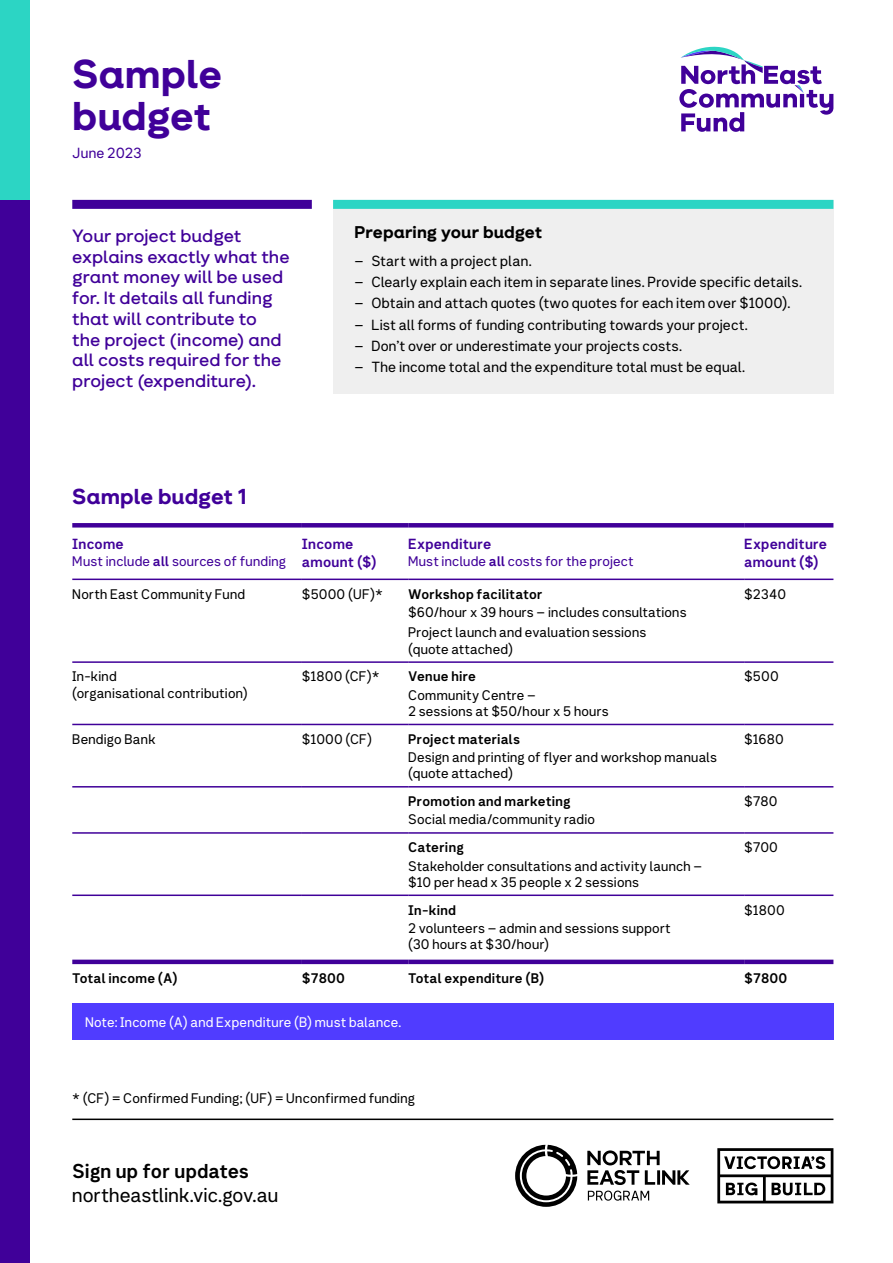
<style>
.page{position:relative;width:893px;height:1263px;background:#fff}
.page>*{position:absolute;margin:0;border:0;box-sizing:border-box;transform-origin:0 0}
.t1{font:800 39px/42px "Network Neo";letter-spacing:-.005em;color:#400099}
.t2{font:800 21px "Network Neo";color:#400099}
.t3{font:19.5px "Network Sans 2019 Regular";color:#000}
.t4{font:19.5px "Network Sans 2019 Bold";letter-spacing:-.005em;color:#000}
.t5{font:500 17.25px/20.7px "Network Neo";color:#400099}
.t6{font:800 16.5px "Network Neo";color:#000}
.t7{font:14.25px "Network Sans 2019 Regular";letter-spacing:.01em;color:#000}
.t8{font:14.25px/17.1px "Network Sans 2019 Bold";letter-spacing:.015em;color:#400099}
.t9{font:14.25px "Network Sans 2019 Regular";color:#400099}
.t10{font:13.5px/16.2px "Network Sans 2019 Regular";letter-spacing:.015em;color:#000}
.t11{font:13.5px "Network Sans 2019 Bold";letter-spacing:.015em;color:#000}
.t12{font:13.5px "Network Sans 2019 Regular";letter-spacing:.015em;color:#400099}
.t13{font:13.5px "Network Sans 2019 Regular";letter-spacing:.02em;color:#fff}
.s1{font-family:"Network Sans 2019 Bold"}
</style>
<div class="page">
<svg style="left:717px;top:1148px;width:116px;height:55px"></svg>
<hr style="left:72px;top:1118px;width:761px;height:2px;background:#000">
<svg style="left:302px;top:523px;width:106px;height:4px"></svg>
<svg style="left:408px;top:523px;width:336px;height:4px"></svg>
<svg style="left:744px;top:523px;width:89px;height:4px"></svg>
<hr style="left:302px;top:579px;width:106px;height:1px;background:#400099">
<hr style="left:408px;top:579px;width:336px;height:1px;background:#400099">
<hr style="left:744px;top:579px;width:89px;height:1px;background:#400099">
<svg style="left:72px;top:523px;width:230px;height:4px"></svg>
<hr style="left:72px;top:579px;width:230px;height:1px;background:#400099">
<hr style="left:72px;top:661px;width:230px;height:2px;background:#400099">
<hr style="left:302px;top:661px;width:106px;height:2px;background:#400099">
<hr style="left:408px;top:661px;width:336px;height:2px;background:#400099">
<hr style="left:744px;top:661px;width:89px;height:2px;background:#400099">
<hr style="left:72px;top:724px;width:230px;height:1px;background:#400099">
<hr style="left:302px;top:724px;width:106px;height:1px;background:#400099">
<hr style="left:408px;top:724px;width:336px;height:1px;background:#400099">
<hr style="left:744px;top:724px;width:89px;height:1px;background:#400099">
<hr style="left:72px;top:786px;width:230px;height:1px;background:#400099">
<hr style="left:302px;top:786px;width:106px;height:1px;background:#400099">
<hr style="left:408px;top:786px;width:336px;height:1px;background:#400099">
<hr style="left:744px;top:786px;width:89px;height:1px;background:#400099">
<hr style="left:72px;top:832px;width:230px;height:2px;background:#400099">
<hr style="left:302px;top:832px;width:106px;height:2px;background:#400099">
<hr style="left:408px;top:832px;width:336px;height:2px;background:#400099">
<hr style="left:744px;top:832px;width:89px;height:2px;background:#400099">
<hr style="left:72px;top:894px;width:230px;height:2px;background:#400099">
<hr style="left:302px;top:894px;width:106px;height:2px;background:#400099">
<hr style="left:408px;top:894px;width:336px;height:2px;background:#400099">
<hr style="left:744px;top:894px;width:89px;height:2px;background:#400099">
<hr style="left:72px;top:960px;width:230px;height:4px;background:#400099">
<hr style="left:302px;top:960px;width:106px;height:4px;background:#400099">
<hr style="left:408px;top:960px;width:336px;height:4px;background:#400099">
<hr style="left:744px;top:960px;width:89px;height:4px;background:#400099">
<div style="left:72px;top:200px;width:240px;height:9px;background:#400099"></div>
<div style="left:333px;top:200px;width:500px;height:194px;background:#efefef"></div>
<div style="left:333px;top:200px;width:500px;height:9px;background:#2cd5c4"></div>
<div style="left:72px;top:1003px;width:761px;height:37px;background:#503cff"></div>
<svg style="left:679px;top:47px;width:154px;height:85px"></svg>
<div style="left:0;top:0;width:30px;height:1263px;background:#400099"></div>
<svg style="left:587px;top:1150px;width:103px;height:51px"></svg>
<svg style="left:515px;top:1145px;width:62px;height:62px"></svg>
<div style="left:0;top:0;width:30px;height:200px;background:#2cd5c4"></div>
<h1 class="t1" style="left:72px;top:56px;width:151px">Sample budget</h1>
<p class="t9" style="left:72px;top:140px;width:71px">June 2023</p>
<p class="t5" style="left:72px;top:227px;width:219px">Your project budget explains exactly what the grant money will be used for. It details all funding that will contribute to<br>the project (income) and all costs required for the project (expenditure).</p>
<p class="t6" style="left:354px;top:221px;width:189px">Preparing your budget</p>
<p class="t7" style="left:354px;top:248px;width:179px">– Start with a project plan.</p>
<p class="t7" style="left:354px;top:270px;width:449px">– Clearly explain each item in separate lines. Provide specific details.</p>
<p class="t7" style="left:354px;top:291px;width:438px">– Obtain and attach quotes (two quotes for each item over $1000).</p>
<p class="t7" style="left:354px;top:312px;width:395px">– List all forms of funding contributing towards your project.</p>
<p class="t7" style="left:354px;top:334px;width:329px">– Don’t over or underestimate your projects costs.</p>
<p class="t7" style="left:354px;top:355px;width:392px">– The income total and the expenditure total must be equal.</p>
<h2 class="t2" style="left:72px;top:482px;width:176px">Sample budget 1</h2>
<p class="t8" style="left:72px;top:535px;width:53px">Income</p>
<p class="t12" style="left:72px;top:549px;width:216px">Must include <span class="s1">all</span> sources of funding</p>
<p class="t8" style="left:302px;top:535px;width:76px">Income amount ($)</p>
<p class="t8" style="left:408px;top:535px;width:85px">Expenditure</p>
<p class="t12" style="left:408px;top:549px;width:227px">Must include <span class="s1">all</span> costs for the project</p>
<p class="t8" style="left:744px;top:535px;width:85px">Expenditure amount ($)</p>
<p class="t10" style="left:72px;top:585px;width:174px">North East Community Fund</p>
<p class="t10" style="left:302px;top:585px;width:83px">$5000 (UF)*</p>
<p class="t11" style="left:408px;top:582px;width:136px">Workshop facilitator</p>
<p class="t10" style="left:408px;top:601px;width:280px;line-height:20.4px">$60/hour x 39 hours – includes consultations<br>Project launch and evaluation sessions</p>
<p class="t10" style="left:408px;top:640px;width:106px">(quote attached)</p>
<p class="t10" style="left:744px;top:585px;width:44px">$2340</p>
<p class="t10" style="left:72px;top:668px;width:177px">In-kind<br>(organisational contribution)</p>
<p class="t10" style="left:302px;top:668px;width:79px">$1800 (CF)*</p>
<p class="t11" style="left:408px;top:665px;width:69px">Venue hire</p>
<p class="t10" style="left:408px;top:686px;width:202px">Community Centre –<br>2 sessions at $50/hour x 5 hours</p>
<p class="t10" style="left:744px;top:668px;width:36px">$500</p>
<p class="t10" style="left:72px;top:730px;width:85px">Bendigo Bank</p>
<p class="t10" style="left:302px;top:730px;width:72px">$1000 (CF)</p>
<p class="t11" style="left:408px;top:727px;width:114px">Project materials</p>
<p class="t10" style="left:408px;top:748px;width:310px">Design and printing of flyer and workshop manuals (quote attached)</p>
<p class="t10" style="left:744px;top:730px;width:41px">$1680</p>
<p class="t11" style="left:408px;top:790px;width:164px">Promotion and marketing</p>
<p class="t10" style="left:408px;top:811px;width:188px">Social media/community radio</p>
<p class="t10" style="left:744px;top:792px;width:35px">$780</p>
<p class="t11" style="left:408px;top:836px;width:57px">Catering</p>
<p class="t10" style="left:408px;top:857px;width:295px">Stakeholder consultations and activity launch – $10 per head x 35 people x 2 sessions</p>
<p class="t10" style="left:744px;top:839px;width:35px">$700</p>
<p class="t11" style="left:408px;top:898px;width:49px">In-kind</p>
<p class="t10" style="left:408px;top:919px;width:264px">2 volunteers – admin and sessions support (30 hours at $30/hour)</p>
<p class="t10" style="left:744px;top:901px;width:42px">$1800</p>
<p class="t11" style="left:72px;top:967px;width:107px">Total income (A)</p>
<p class="t11" style="left:302px;top:967px;width:45px">$7800</p>
<p class="t11" style="left:408px;top:967px;width:138px">Total expenditure (B)</p>
<p class="t11" style="left:744px;top:967px;width:45px">$7800</p>
<p class="t13" style="left:85px;top:1011px;width:318px">Note: Income (A) and Expenditure (B) must balance.</p>
<p class="t10" style="left:72px;top:1089px;width:344px">* (CF) = Confirmed Funding; (UF) = Unconfirmed funding</p>
<h3 class="t4" style="left:72px;top:1154px;width:178px">Sign up for updates</h3>
<h3 class="t3" style="left:72px;top:1178px;width:207px">northeastlink.vic.gov.au</h3>
</div>
